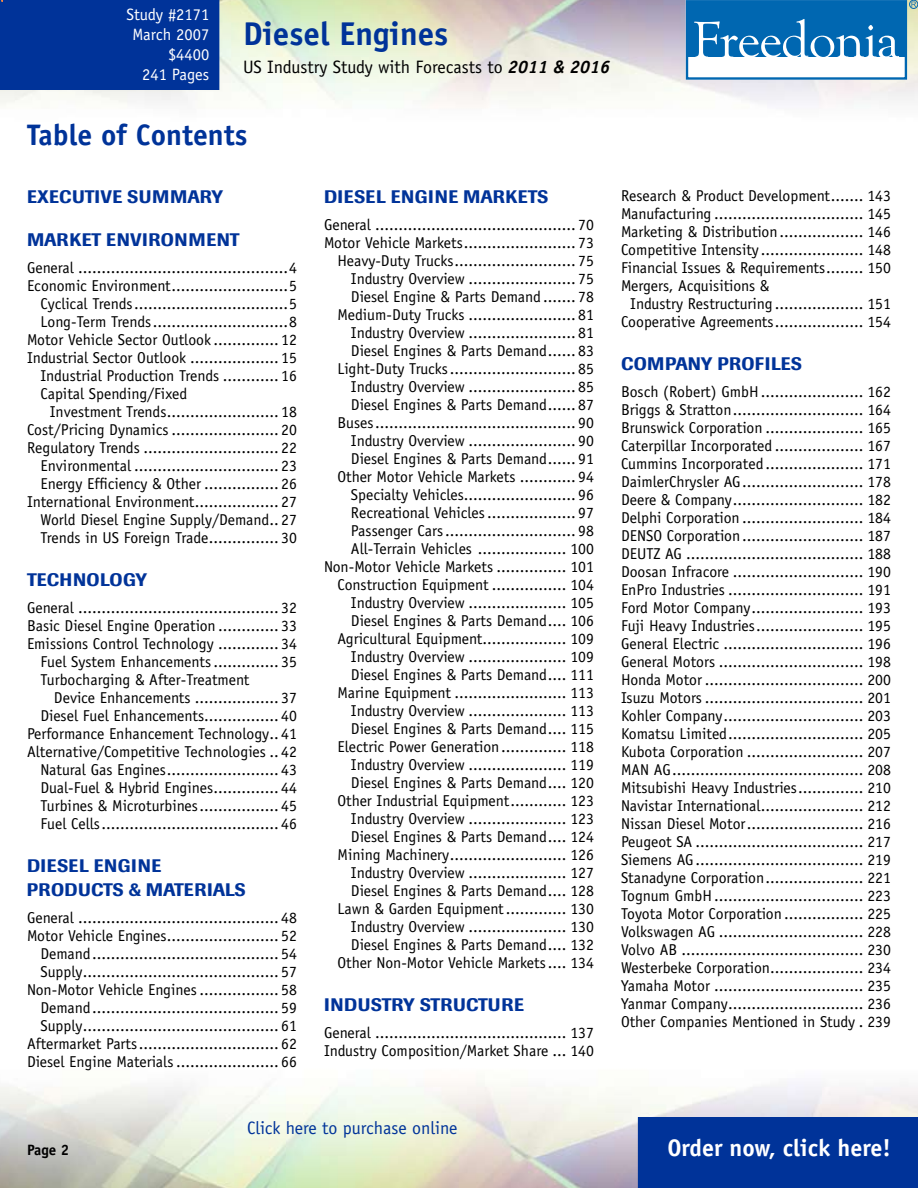
<style>
.page{position:relative;width:918px;height:1188px;background:#fff}
.page>*{position:absolute;margin:0;border:0;box-sizing:border-box;transform-origin:0 0}
.t1{font:700 33px "Officina Sans";color:#039}
.t2{font:700 29.7px "Officina Sans";color:#039}
.t3{font:700 24px "Officina Sans";color:#fff}
.t4{font:500 18px/24.8px "Imago";letter-spacing:.02em;color:#039}
.t5{font:18px "Officina Sans";color:#000}
.t6{font:18px "Officina Sans";color:#039}
.t7{font:16.5px/19.8px "Officina Sans";color:#fff;text-align:right}
.t8{font:15.75px/18px "Officina Sans";color:#000;text-align:right}
.t9{font:700 15px "Officina Sans";color:#000}
.s1{font-weight:700;font-style:italic}
</style>
<div class="page">
<div style="left:638px;top:1117px;width:280px;height:71px;background:#039"></div>
<div style="left:686px;top:0;width:221px;height:80px;border:2px solid #0067b1"></div>
<div style="left:687px;top:1px;width:218px;height:56px;background:#0067b1"></div>
<svg style="left:694px;top:19px;width:205px;height:38px"></svg>
<div style="left:909px;top:0;width:9px;height:9px;border:1px solid #0067b1;border-radius:50%"></div>
<svg style="left:911px;top:2px;width:5px;height:5px"></svg>
<div style="left:0;top:0;width:219px;height:90px;background:#039"></div>
<p class="t7" style="left:126px;top:5px;width:84px">Study #2171<br>March 2007 $4400<br>241 Pages</p>
<h1 class="t1" style="left:243px;top:13px;width:207px">Diesel Engines</h1>
<p class="t5" style="left:243px;top:57px;width:369px">US Industry Study with Forecasts to <span class="s1">2011 &amp; 2016</span></p>
<h2 class="t2" style="left:27px;top:116px;width:222px">Table of Contents</h2>
<p class="t4" style="left:27px;top:185px;width:198px">EXECUTIVE SUMMARY</p>
<p class="t4" style="left:27px;top:227px;width:214px">MARKET ENVIRONMENT</p>
<p class="t8" style="left:27px;top:259px;width:271px">General .............................................4</p>
<p class="t8" style="left:27px;top:277px;width:271px">Economic Environment.........................5</p>
<p class="t8" style="left:40px;top:295px;width:258px">Cyclical Trends.................................5</p>
<p class="t8" style="left:40px;top:313px;width:258px">Long-Term Trends.............................8</p>
<p class="t8" style="left:27px;top:331px;width:271px">Motor Vehicle Sector Outlook .............. 12</p>
<p class="t8" style="left:27px;top:349px;width:271px">Industrial Sector Outlook ................... 15</p>
<p class="t8" style="left:40px;top:367px;width:258px">Industrial Production Trends ............ 16</p>
<p class="t8" style="left:40px;top:385px;width:148px">Capital Spending/Fixed</p>
<p class="t8" style="left:50px;top:403px;width:249px">Investment Trends........................ 18</p>
<p class="t8" style="left:27px;top:421px;width:271px">Cost/Pricing Dynamics ....................... 20</p>
<p class="t8" style="left:27px;top:439px;width:271px">Regulatory Trends ............................. 22</p>
<p class="t8" style="left:40px;top:457px;width:258px">Environmental ............................... 23</p>
<p class="t8" style="left:40px;top:475px;width:258px">Energy Efficiency &amp; Other ................ 26</p>
<p class="t8" style="left:27px;top:493px;width:271px">International Environment.................. 27</p>
<p class="t8" style="left:40px;top:511px;width:258px">World Diesel Engine Supply/Demand.. 27</p>
<p class="t8" style="left:40px;top:529px;width:258px">Trends in US Foreign Trade............... 30</p>
<p class="t4" style="left:27px;top:567px;width:122px">TECHNO LOGY</p>
<p class="t8" style="left:27px;top:598px;width:271px">General ........................................... 32</p>
<p class="t8" style="left:27px;top:616px;width:271px">Basic Diesel Engine Operation ............. 33</p>
<p class="t8" style="left:27px;top:634px;width:271px">Emissions Control Technology ............. 34</p>
<p class="t8" style="left:40px;top:652px;width:258px">Fuel System Enhancements.............. 35</p>
<p class="t8" style="left:40px;top:670px;width:210px">Turbocharging &amp; After-Treatment</p>
<p class="t8" style="left:54px;top:688px;width:245px">Device Enhancements .................. 37</p>
<p class="t8" style="left:40px;top:706px;width:258px">Diesel Fuel Enhancements................ 40</p>
<p class="t8" style="left:27px;top:724px;width:271px">Performance Enhancement Technology.. 41</p>
<p class="t8" style="left:27px;top:742px;width:271px">Alternative/Competitive Technologies .. 42</p>
<p class="t8" style="left:40px;top:760px;width:258px">Natural Gas Engines........................ 43</p>
<p class="t8" style="left:40px;top:778px;width:258px">Dual-Fuel &amp; Hybrid Engines.............. 44</p>
<p class="t8" style="left:40px;top:796px;width:258px">Turbines &amp; Microturbines................. 45</p>
<p class="t8" style="left:40px;top:814px;width:258px">Fuel Cells...................................... 46</p>
<p class="t4" style="left:27px;top:853px;width:136px">DIESEL ENGIN E<br>PRODUCT</p>
<p class="t4" style="left:113px;top:878px;width:47px">S &amp; MAT</p>
<p class="t4" style="left:184px;top:878px;width:63px">ERIALS</p>
<p class="t8" style="left:27px;top:909px;width:271px">General ........................................... 48<br>Motor Vehicle Engines........................ 52<br>Demand........................................ 54<br>Supply.......................................... 57<br>Non-Motor Vehicle Engines ................. 58<br>Demand........................................ 59<br>Supply.......................................... 61<br>Aftermarket Parts.............................. 62<br>Diesel Engine Materials ...................... 66</p>
<p class="t4" style="left:324px;top:185px;width:154px">DIESEL ENGIN E MARK</p>
<p class="t4" style="left:518px;top:185px;width:32px">ETS</p>
<p class="t8" style="left:324px;top:216px;width:271px">General ........................................... 70<br>Motor Vehicle Markets........................ 73<br>Heavy-Duty Trucks.......................... 75<br>Industry Overview ....................... 75<br>Diesel Engine &amp; Parts Demand ....... 78<br>Medium-Duty Trucks ....................... 81<br>Industry Overview ....................... 81<br>Diesel Engines &amp; Parts Demand...... 83<br>Light-Duty Trucks........................... 85<br>Industry Overview ....................... 85<br>Diesel Engines &amp; Parts Demand...... 87<br>Buses........................................... 90<br>Industry Overview ....................... 90<br>Diesel Engines &amp; Parts Demand...... 91<br>Other Motor Vehicle Markets ............ 94<br>Specialty Vehicles........................ 96<br>Recreational Vehicles................... 97<br>Passenger Cars............................ 98<br>All-Terrain Vehicles ................... 100<br>Non-Motor Vehicle Markets ............... 101<br>Construction Equipment ................ 104<br>Industry Overview ..................... 105<br>Diesel Engines &amp; Parts Demand.... 106<br>Agricultural Equipment.................. 109<br>Industry Overview ..................... 109<br>Diesel Engines &amp; Parts Demand.... 111<br>Marine Equipment ........................ 113<br>Industry Overview ..................... 113<br>Diesel Engines &amp; Parts Demand.... 115<br>Electric Power Generation.............. 118<br>Industry Overview ..................... 119<br>Diesel Engines &amp; Parts Demand.... 120<br>Other Industrial Equipment............ 123<br>Industry Overview ..................... 123<br>Diesel Engines &amp; Parts Demand.... 124<br>Mining Machinery......................... 126<br>Industry Overview ..................... 127<br>Diesel Engines &amp; Parts Demand.... 128<br>Lawn &amp; Garden Equipment............. 130<br>Industry Overview ..................... 130<br>Diesel Engines &amp; Parts Demand.... 132<br>Other Non-Motor Vehicle Markets.... 134</p>
<p class="t4" style="left:324px;top:992px;width:70px">IN DUSTRY</p>
<p class="t4" style="left:420px;top:992px;width:24px">STRUCTUR</p>
<p class="t4" style="left:514px;top:992px;width:11px">E</p>
<p class="t8" style="left:324px;top:1024px;width:271px;text-align:left">General ......................................... 137<br>Industry Composition/Market Share ... 140</p>
<p class="t8" style="left:621px;top:187px;width:271px">Research &amp; Product Development....... 143</p>
<p class="t8" style="left:621px;top:205px;width:271px">Manufacturing ................................ 145</p>
<p class="t8" style="left:621px;top:223px;width:271px">Marketing &amp; Distribution.................. 146</p>
<p class="t8" style="left:621px;top:241px;width:271px">Competitive Intensity ...................... 148</p>
<p class="t8" style="left:621px;top:259px;width:271px">Financial Issues &amp; Requirements........ 150</p>
<p class="t8" style="left:621px;top:277px;width:150px">Mergers, Acquisitions &amp;</p>
<p class="t8" style="left:630px;top:295px;width:262px">Industry Restructuring ................... 151</p>
<p class="t8" style="left:621px;top:313px;width:271px">Cooperative Agreements................... 154</p>
<p class="t4" style="left:621px;top:351px;width:161px">COMPANY PROFILES</p>
<p class="t8" style="left:621px;top:382px;width:271px;text-align:justify">Bosch (Robert) GmbH...................... 162<br>Briggs &amp; Stratton............................ 164<br>Brunswick Corporation ..................... 165<br>Caterpillar Incorporated ................... 167<br>Cummins Incorporated..................... 171<br>DaimlerChrysler AG.......................... 178<br>Deere &amp; Company............................ 182<br>Delphi Corporation .......................... 184<br>DENSO Corporation.......................... 187<br>DEUTZ AG ...................................... 188<br>Doosan Infracore ............................ 190<br>EnPro Industries ............................. 191<br>Ford Motor Company........................ 193<br>Fuji Heavy Industries....................... 195<br>General Electric .............................. 196<br>General Motors ............................... 198<br>Honda Motor .................................. 200<br>Isuzu Motors .................................. 201<br>Kohler Company.............................. 203<br>Komatsu Limited............................. 205<br>Kubota Corporation ......................... 207<br>MAN AG......................................... 208<br>Mitsubishi Heavy Industries.............. 210<br>Navistar International...................... 212<br>Nissan Diesel Motor......................... 216<br>Peugeot SA .................................... 217<br>Siemens AG.................................... 219<br>Stanadyne Corporation..................... 221<br>Tognum GmbH................................ 223<br>Toyota Motor Corporation ................. 225<br>Volkswagen AG ............................... 228<br>Volvo AB ....................................... 230<br>Westerbeke Corporation.................... 234<br>Yamaha Motor ................................ 235<br>Yanmar Company............................. 236<br>Other Companies Mentioned in Study . 239</p>
<p class="t6" style="left:247px;top:1117px;width:212px">Click here to purchase online</p>
<p class="t9" style="left:27px;top:1140px;width:31px">Page</p>
<h3 class="t3" style="left:667px;top:1133px;width:225px">Order now, click here!</h3>
</div>
